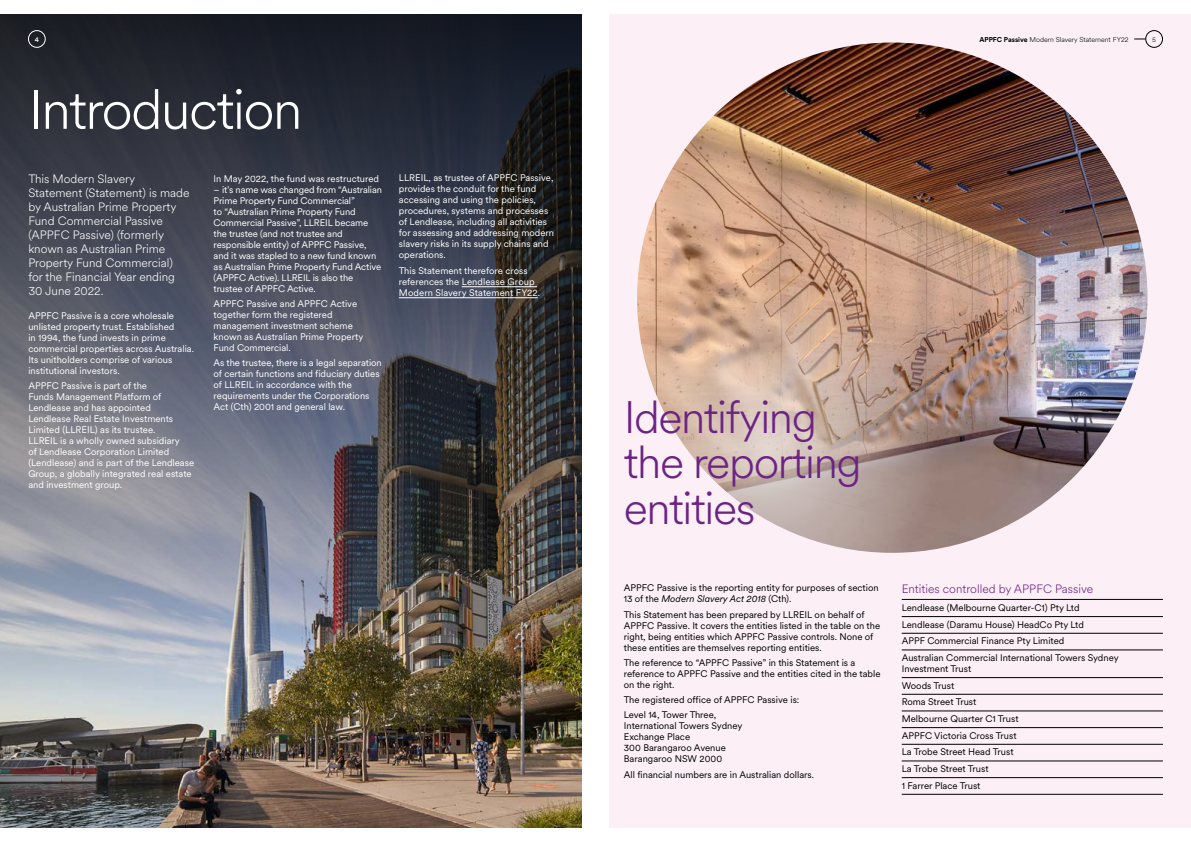
<style>
.page{position:relative;width:1191px;height:842px;background:#fff}
.page>*{position:absolute;margin:0;border:0;box-sizing:border-box;transform-origin:0 0}
.t1{font:300 55px "Circular XX";letter-spacing:-.03em;color:#fff}
.t2{font:300 45px/45px "Circular XX";letter-spacing:-.03em;color:#6c2484}
.t3{font:300 12px/14px "Circular XX";color:#fff}
.t4{font:300 12px "Circular XX";color:#6c2484}
.t5{font:9.5px/11px "Circular XX";color:#fff}
.t6{font:9.5px/16.7px "Circular XX";color:#000}
.t7{font:300 7px "Circular XX";color:#000}
.t8{font:500 7px "Circular Std";color:#fff}
.s1{font-family:"Circular Std";font-weight:700}
.s2{font-style:italic}
</style>
<div class="page">
<div style="left:609px;top:14px;width:582px;height:814px;background:#fcf0f6"></div>
<img style="left:637px;top:43px;width:510px;height:510px;border-radius:255px">
<svg style="left:637px;top:278px;width:303px;height:275px"></svg>
<img style="left:0;top:693px;width:581px;height:135px">
<img style="left:0;top:14px;width:581px;height:679px">
<hr style="left:901px;top:599px;width:261px;height:1px;background:#000">
<hr style="left:901px;top:616px;width:261px;height:1px;background:#000">
<hr style="left:901px;top:633px;width:261px;height:1px;background:#000">
<hr style="left:901px;top:650px;width:261px;height:1px;background:#000">
<hr style="left:901px;top:677px;width:261px;height:1px;background:#000">
<hr style="left:901px;top:694px;width:261px;height:1px;background:#000">
<hr style="left:901px;top:711px;width:261px;height:1px;background:#000">
<hr style="left:901px;top:727px;width:261px;height:1px;background:#000">
<hr style="left:901px;top:744px;width:261px;height:1px;background:#000">
<hr style="left:901px;top:761px;width:261px;height:1px;background:#000">
<hr style="left:901px;top:777px;width:261px;height:1px;background:#000">
<hr style="left:901px;top:794px;width:261px;height:1px;background:#000">
<hr style="left:462px;top:287px;width:75px;height:1px;background:#fff">
<hr style="left:399px;top:298px;width:139px;height:1px;background:#fff">
<div style="left:1145px;top:30px;width:17px;height:17px;border:1px solid #000;border-radius:50%"></div>
<div style="left:28px;top:30px;width:17px;height:17px;border:1px solid #fff;border-radius:50%"></div>
<p class="t8" style="left:35px;top:35px;width:6px">4</p>
<p class="t7" style="left:979px;top:34px;width:151px"><span class="s1">APPFC Passive</span> Modern Slavery Statement FY22</p>
<p class="t7" style="left:1152px;top:34px;width:5px">5</p>
<h1 class="t1" style="left:28px;top:73px;width:276px">Introduction</h1>
<p class="t3" style="left:28px;top:172px;width:163px">This Modern Slavery<br>Statement (Statement) is made by Australian Prime Property<br>Fund Commercial Passive (APPFC Passive) (formerly known as Australian Prime<br>Property Fund Commercial) for the Financial Year ending<br>30 June 2022.</p>
<p class="t5" style="left:28px;top:309px;width:167px">APPFC Passive is a core wholesale unlisted property trust. Established<br>in 1994, the fund invests in prime commercial properties across Australia.<br>Its unitholders comprise of various institutional investors.</p>
<p class="t5" style="left:28px;top:380px;width:167px">APPFC Passive is part of the<br>Funds Management Platform of<br>Lendlease and has appointed<br>Lendlease Real Estate Investments<br>Limited (LLREIL) as its trustee.<br>LLREIL is a wholly owned subsidiary<br>of Lendlease Corporation Limited (Lendlease) and is part of the Lendlease<br>Group, a globally integrated real estate and investment group.</p>
<p class="t5" style="left:214px;top:172px;width:167px">In May 2022, the fund was restructured</p>
<p class="t5" style="left:214px;top:183px;width:170px">– it’s name was changed from “Australian Prime Property Fund Commercial”<br>to “Australian Prime Property Fund Commercial Passive”, LLREIL became the trustee (and not trustee and responsible entity) of APPFC Passive, and it was stapled to a new fund known as Australian Prime Property Fund Active (APPFC Active). LLREIL is also the trustee of APPFC Active.</p>
<p class="t5" style="left:214px;top:298px;width:151px">APPFC Passive and APPFC Active together form the registered management investment scheme known as Australian Prime Property<br>Fund Commercial.</p>
<p class="t5" style="left:214px;top:357px;width:170px">As the trustee, there is a legal separation of certain functions and fiduciary duties of LLREIL in accordance with the requirements under the Corporations Act (Cth) 2001 and general law.</p>
<p class="t5" style="left:399px;top:172px;width:157px">LLREIL, as trustee of APPFC Passive, provides the conduit for the fund accessing and using the policies, procedures, systems and processes of Lendlease, including all activities for assessing and addressing modern slavery risks in its supply chains and operations.</p>
<p class="t5" style="left:399px;top:264px;width:143px">This Statement therefore cross references the Lendlease Group<br>Modern Slavery Statement FY22.</p>
<h2 class="t2" style="left:624px;top:393px;width:239px">Identifying the reporting entities</h2>
<p class="t6" style="left:624px;top:582px;width:256px;line-height:11px">APPFC Passive is the reporting entity for purposes of section<br>13 of the <span class="s2">Modern Slavery Act 2018</span> (Cth).</p>
<p class="t6" style="left:624px;top:608px;width:258px;line-height:11px">This Statement has been prepared by LLREIL on behalf of APPFC Passive. It covers the entities listed in the table on the right, being entities which APPFC Passive controls. None of these entities are themselves reporting entities.</p>
<p class="t6" style="left:624px;top:657px;width:258px;line-height:11px">The reference to “APPFC Passive” in this Statement is a reference to APPFC Passive and the entities cited in the table on the right.</p>
<p class="t6" style="left:624px;top:692px;width:177px;line-height:15.2px">The registered office of APPFC Passive is:<br>Level 14, Tower Three,</p>
<p class="t6" style="left:624px;top:720px;width:120px;line-height:11px">International Towers Sydney<br>Exchange Place<br>300 Barangaroo Avenue<br>Barangaroo NSW 2000</p>
<p class="t6" style="left:624px;top:766px;width:192px">All financial numbers are in Australian dollars.</p>
<p class="t4" style="left:901px;top:581px;width:193px">Entities controlled by APPFC Passive</p>
<p class="t6" style="left:901px;top:599px;width:218px">Lendlease (Melbourne Quarter-C1) Pty Ltd Lendlease (Daramu House) HeadCo Pty Ltd<br>APPF Commercial Finance Pty Limited<br>Australian Commercial International Towers Sydney</p>
<p class="t6" style="left:901px;top:660px;width:118px">Investment Trust<br>Woods Trust<br>Roma Street Trust<br>Melbourne Quarter C1 Trust<br>APPFC Victoria Cross Trust<br>La Trobe Street Head Trust<br>La Trobe Street Trust<br>1 Farrer Place Trust</p>
</div>
